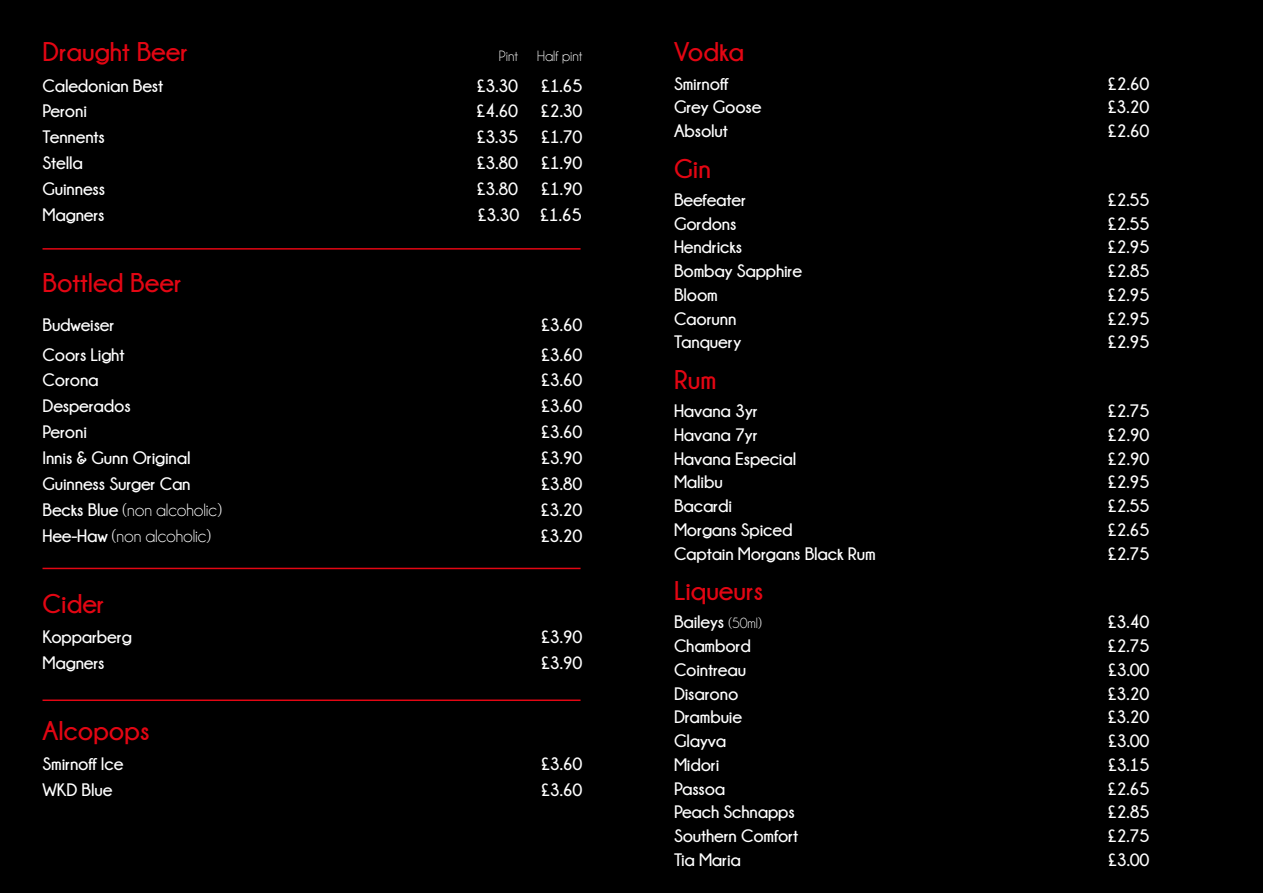
<style>
.page{position:relative;width:1263px;height:893px;background:#000}
.page>*{position:absolute;margin:0;border:0;box-sizing:border-box;transform-origin:0 0}
.t1{font:700 27px "Champagne&Limousines";color:#e30613}
.t2{font:700 18px "Champagne&Limousines";letter-spacing:-.01em;color:#fff}
.t3{font:18px "Champagne&Limousines";letter-spacing:-.01em;color:#fff}
.t4{font:15px "Champagne&Limousines";color:#fff}
.s1{font-weight:700}
.s2{font-weight:400;font-size:15px}
</style>
<div class="page">
<hr style="left:43px;top:248px;width:537px;height:2px;background:#e30613">
<hr style="left:43px;top:568px;width:537px;height:1px;background:#e30613">
<hr style="left:43px;top:699px;width:537px;height:2px;background:#e30613">
<h1 class="t1" style="left:43px;top:37px;width:147px">Draught Beer</h1>
<p class="t4" style="left:499px;top:49px;width:21px">Pint</p>
<p class="t4" style="left:537px;top:49px;width:47px">Half pint</p>
<p class="t2" style="left:43px;top:75px;width:122px">Caledonian Best</p>
<p class="t2" style="left:477px;top:75px;width:43px">£3.30</p>
<p class="t2" style="left:541px;top:75px;width:43px">£1.65</p>
<p class="t2" style="left:43px;top:101px;width:46px">Peroni</p>
<p class="t2" style="left:477px;top:101px;width:43px">£4.60</p>
<p class="t2" style="left:541px;top:101px;width:43px">£2.30</p>
<p class="t2" style="left:43px;top:127px;width:64px">Tennents</p>
<p class="t2" style="left:477px;top:127px;width:43px">£3.35</p>
<p class="t2" style="left:541px;top:127px;width:43px">£1.70</p>
<p class="t2" style="left:43px;top:153px;width:42px">Stella</p>
<p class="t2" style="left:477px;top:153px;width:43px">£3.80</p>
<p class="t2" style="left:541px;top:153px;width:43px">£1.90</p>
<p class="t2" style="left:43px;top:179px;width:64px">Guinness</p>
<p class="t2" style="left:477px;top:179px;width:43px">£3.80</p>
<p class="t2" style="left:541px;top:179px;width:43px">£1.90</p>
<p class="t2" style="left:43px;top:205px;width:64px">Magners</p>
<p class="t2" style="left:478px;top:205px;width:105px">£3.30 £1.65</p>
<h1 class="t1" style="left:43px;top:268px;width:140px">Bottled Beer</h1>
<p class="t2" style="left:43px;top:314px;width:74px">Budweiser</p>
<p class="t2" style="left:541px;top:314px;width:43px">£3.60</p>
<p class="t2" style="left:43px;top:344px;width:83px">Coors Light</p>
<p class="t2" style="left:541px;top:344px;width:43px">£3.60</p>
<p class="t2" style="left:43px;top:370px;width:58px">Corona</p>
<p class="t2" style="left:541px;top:370px;width:43px">£3.60</p>
<p class="t2" style="left:43px;top:396px;width:90px">Desperados</p>
<p class="t2" style="left:541px;top:396px;width:43px">£3.60</p>
<p class="t2" style="left:43px;top:422px;width:46px">Peroni</p>
<p class="t2" style="left:541px;top:422px;width:43px">£3.60</p>
<p class="t2" style="left:43px;top:448px;width:150px">Innis &amp; Gunn Original</p>
<p class="t2" style="left:541px;top:448px;width:43px">£3.90</p>
<p class="t2" style="left:43px;top:474px;width:150px">Guinness Surger Can</p>
<p class="t2" style="left:541px;top:474px;width:43px">£3.80</p>
<p class="t3" style="left:43px;top:501px;width:181px"><span class="s1">Becks Blue</span> (non alcoholic)</p>
<p class="t2" style="left:541px;top:500px;width:43px">£3.20</p>
<p class="t3" style="left:43px;top:526px;width:170px"><span class="s1">Hee-Haw</span> (non alcoholic)</p>
<p class="t2" style="left:541px;top:525px;width:43px">£3.20</p>
<h1 class="t1" style="left:43px;top:588px;width:63px">Cider</h1>
<p class="t2" style="left:43px;top:627px;width:91px">Kopparberg</p>
<p class="t2" style="left:541px;top:627px;width:43px">£3.90</p>
<p class="t2" style="left:43px;top:652px;width:64px">Magners</p>
<p class="t2" style="left:541px;top:652px;width:43px">£3.90</p>
<h1 class="t1" style="left:43px;top:715px;width:109px">Alcopops</h1>
<p class="t2" style="left:43px;top:753px;width:82px">Smirnoff Ice</p>
<p class="t2" style="left:541px;top:753px;width:43px">£3.60</p>
<p class="t2" style="left:43px;top:779px;width:71px">WKD Blue</p>
<p class="t2" style="left:541px;top:779px;width:43px">£3.60</p>
<h1 class="t1" style="left:674px;top:37px;width:71px">Vodka</h1>
<p class="t2" style="left:674px;top:73px;width:56px">Smirnoff</p>
<p class="t2" style="left:1108px;top:73px;width:43px">£2.60</p>
<p class="t2" style="left:674px;top:97px;width:89px">Grey Goose</p>
<p class="t2" style="left:1108px;top:97px;width:43px">£3.20</p>
<p class="t2" style="left:674px;top:121px;width:55px">Absolut</p>
<p class="t2" style="left:1108px;top:121px;width:43px">£2.60</p>
<h1 class="t1" style="left:674px;top:154px;width:38px">Gin</h1>
<p class="t2" style="left:674px;top:190px;width:73px">Beefeater</p>
<p class="t2" style="left:1108px;top:190px;width:43px">£2.55</p>
<p class="t2" style="left:674px;top:213px;width:64px">Gordons</p>
<p class="t2" style="left:1108px;top:213px;width:43px">£2.55</p>
<p class="t2" style="left:674px;top:237px;width:70px">Hendricks</p>
<p class="t2" style="left:1108px;top:237px;width:43px">£2.95</p>
<p class="t2" style="left:674px;top:261px;width:130px">Bombay Sapphire</p>
<p class="t2" style="left:1108px;top:261px;width:43px">£2.85</p>
<p class="t2" style="left:674px;top:285px;width:45px">Bloom</p>
<p class="t2" style="left:1108px;top:285px;width:43px">£2.95</p>
<p class="t2" style="left:674px;top:308px;width:64px">Caorunn</p>
<p class="t2" style="left:1108px;top:308px;width:43px">£2.95</p>
<p class="t2" style="left:674px;top:332px;width:69px">Tanquery</p>
<p class="t2" style="left:1108px;top:332px;width:43px">£2.95</p>
<h1 class="t1" style="left:674px;top:365px;width:44px">Rum</h1>
<p class="t2" style="left:674px;top:401px;width:85px">Havana 3yr</p>
<p class="t2" style="left:1108px;top:401px;width:43px">£2.75</p>
<p class="t2" style="left:674px;top:425px;width:85px">Havana 7yr</p>
<p class="t2" style="left:1108px;top:425px;width:43px">£2.90</p>
<p class="t2" style="left:674px;top:448px;width:124px">Havana Especial</p>
<p class="t2" style="left:1108px;top:448px;width:43px">£2.90</p>
<p class="t2" style="left:674px;top:472px;width:50px">Malibu</p>
<p class="t2" style="left:1108px;top:472px;width:43px">£2.95</p>
<p class="t2" style="left:674px;top:496px;width:60px">Bacardi</p>
<p class="t2" style="left:1108px;top:496px;width:43px">£2.55</p>
<p class="t2" style="left:674px;top:520px;width:120px">Morgans Spiced</p>
<p class="t2" style="left:1108px;top:520px;width:43px">£2.65</p>
<p class="t2" style="left:674px;top:543px;width:203px">Captain Morgans Black Rum</p>
<p class="t2" style="left:1108px;top:543px;width:43px">£2.75</p>
<h1 class="t1" style="left:674px;top:576px;width:91px">Liqueurs</h1>
<p class="t2" style="left:674px;top:612px;width:89px">Baileys <span class="s2">(50ml)</span></p>
<p class="t2" style="left:1108px;top:612px;width:43px">£3.40</p>
<p class="t2" style="left:674px;top:636px;width:78px">Chambord</p>
<p class="t2" style="left:1108px;top:636px;width:43px">£2.75</p>
<p class="t2" style="left:674px;top:660px;width:74px">Cointreau</p>
<p class="t2" style="left:1108px;top:660px;width:43px">£3.00</p>
<p class="t2" style="left:674px;top:683px;width:66px">Disarono</p>
<p class="t2" style="left:1108px;top:683px;width:43px">£3.20</p>
<p class="t2" style="left:674px;top:707px;width:70px">Drambuie</p>
<p class="t2" style="left:1108px;top:707px;width:43px">£3.20</p>
<p class="t2" style="left:674px;top:731px;width:54px">Glayva</p>
<p class="t2" style="left:1108px;top:731px;width:43px">£3.00</p>
<p class="t2" style="left:674px;top:755px;width:47px">Midori</p>
<p class="t2" style="left:1108px;top:755px;width:43px">£3.15</p>
<p class="t2" style="left:674px;top:778px;width:53px">Passoa</p>
<p class="t2" style="left:1108px;top:778px;width:43px">£2.65</p>
<p class="t2" style="left:674px;top:802px;width:122px">Peach Schnapps</p>
<p class="t2" style="left:1108px;top:802px;width:43px">£2.85</p>
<p class="t2" style="left:674px;top:826px;width:126px">Southern Comfort</p>
<p class="t2" style="left:1108px;top:826px;width:43px">£2.75</p>
<p class="t2" style="left:674px;top:850px;width:68px">Tia Maria</p>
<p class="t2" style="left:1108px;top:850px;width:43px">£3.00</p>
</div>
